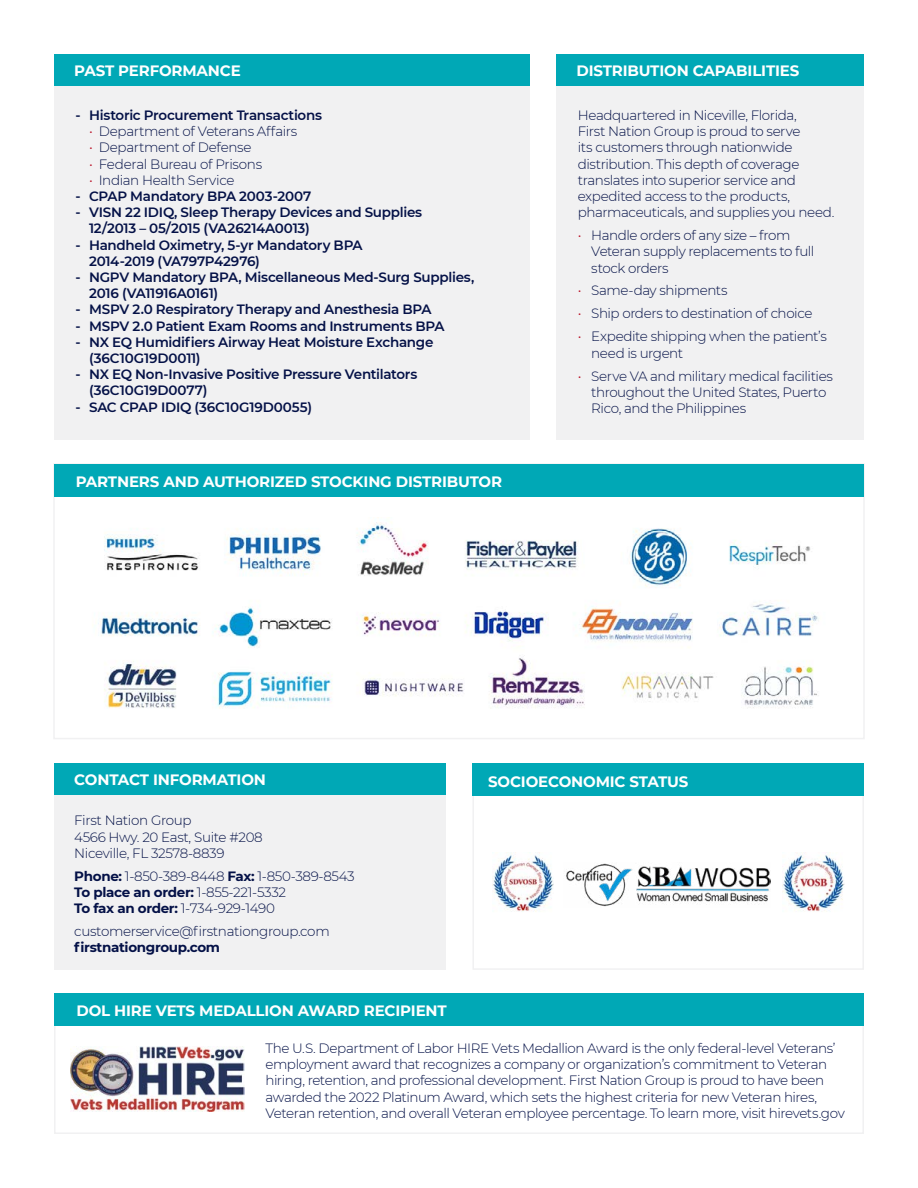
<style>
.page{position:relative;width:918px;height:1188px;background:#fff}
.page>*{position:absolute;margin:0;border:0;box-sizing:border-box;transform-origin:0 0}
.t1{font:700 15px "Montserrat";letter-spacing:-.01em;color:#fff}
.t2{font:300 13.5px/16.2px "Montserrat";letter-spacing:-.03em;color:#041147}
.t3{font:600 13.5px/16.2px "Montserrat";letter-spacing:-.02em;color:#041147}
.t4{font:700 13.5px "Montserrat";letter-spacing:-.025em;color:#041147}
.s1{color:#bb162b}
.s2{font-weight:700}
</style>
<div class="page">
<div style="left:54px;top:54px;width:475px;height:32px;background:#00a8b6"></div>
<div style="left:556px;top:54px;width:308px;height:32px;background:#00a8b6"></div>
<div style="left:54px;top:86px;width:475px;height:354px;background:#f1f1f2"></div>
<div style="left:556px;top:86px;width:308px;height:354px;background:#f1f1f2"></div>
<div style="left:472px;top:765px;width:392px;height:205px;border:2px solid #f1f1f2"></div>
<div style="left:473px;top:764px;width:391px;height:32px;background:#00a8b6"></div>
<img style="left:566px;top:863px;width:205px;height:44px">
<img style="left:492px;top:852px;width:62px;height:60px">
<img style="left:783px;top:852px;width:61px;height:59px">
<div style="left:54px;top:994px;width:810px;height:140px;border:2px solid #f1f1f2"></div>
<img style="left:70px;top:1047px;width:175px;height:64px">
<div style="left:55px;top:994px;width:809px;height:32px;background:#00a8b6"></div>
<div style="left:54px;top:763px;width:392px;height:32px;background:#00a8b6"></div>
<div style="left:54px;top:795px;width:392px;height:175px;background:#f1f1f2"></div>
<div style="left:53px;top:463px;width:812px;height:276px;border:2px solid #f1f1f2"></div>
<div style="left:54px;top:464px;width:810px;height:32px;background:#00a8b6"></div>
<img style="left:98px;top:522px;width:721px;height:187px">
<p class="t1" style="left:74px;top:59px;width:168px">PAST PERFORMANCE</p>
<p class="t1" style="left:576px;top:59px;width:224px">DISTRIBUTION CAPABILITIES</p>
<p class="t3" style="left:76px;top:106px;width:248px">- Historic Procurement Transactions</p>
<p class="t2" style="left:89px;top:123px;width:210px"><span class="s1">•</span> Department of Veterans Affairs</p>
<p class="t2" style="left:89px;top:139px;width:164px"><span class="s1">•</span> Department of Defense</p>
<p class="t2" style="left:89px;top:155px;width:175px"><span class="s1">•</span> Federal Bureau of Prisons</p>
<p class="t2" style="left:89px;top:171px;width:147px"><span class="s1">•</span> Indian Health Service</p>
<p class="t3" style="left:76px;top:187px;width:237px">- CPAP Mandatory BPA 2003-2007</p>
<p class="t3" style="left:89px;top:204px;width:335px;text-indent:-14px">- VISN 22 IDIQ, Sleep Therapy Devices and Supplies<br>12/2013 – 05/2015 (VA26214A0013)</p>
<p class="t3" style="left:89px;top:236px;width:275px;text-indent:-14px">- Handheld Oximetry, 5-yr Mandatory BPA<br>2014-2019 (VA797P42976)</p>
<p class="t3" style="left:89px;top:268px;width:387px;text-indent:-14px">- NGPV Mandatory BPA, Miscellaneous Med-Surg Supplies,<br>2016 (VA11916A0161)</p>
<p class="t3" style="left:76px;top:301px;width:357px">- MSPV 2.0 Respiratory Therapy and Anesthesia BPA</p>
<p class="t3" style="left:76px;top:317px;width:371px">- MSPV 2.0 Patient Exam Rooms and Instruments BPA</p>
<p class="t3" style="left:89px;top:333px;width:346px;text-indent:-14px">- NX EQ Humidifiers Airway Heat Moisture Exchange (36C10G19D0011)</p>
<p class="t3" style="left:89px;top:366px;width:330px;text-indent:-14px">- NX EQ Non-Invasive Positive Pressure Ventilators (36C10G19D0077)</p>
<p class="t3" style="left:76px;top:398px;width:238px">- SAC CPAP IDIQ (36C10G19D0055)</p>
<p class="t2" style="left:578px;top:107px;width:258px">Headquartered in Niceville, Florida,<br>First Nation Group is proud to serve<br>its customers through nationwide distribution. This depth of coverage translates into superior service and expedited access to the products, pharmaceuticals, and supplies you need.</p>
<p class="t2" style="left:591px;top:227px;width:225px;text-indent:-14px"><span class="s1">•</span> Handle orders of any size – from<br>Veteran supply replacements to full stock orders</p>
<p class="t2" style="left:578px;top:282px;width:151px"><span class="s1">•</span> Same-day shipments</p>
<p class="t2" style="left:578px;top:305px;width:236px"><span class="s1">•</span> Ship orders to destination of choice</p>
<p class="t2" style="left:591px;top:328px;width:237px;text-indent:-14px"><span class="s1">•</span> Expedite shipping when the patient’s need is urgent</p>
<p class="t2" style="left:591px;top:367px;width:243px;text-indent:-14px"><span class="s1">•</span> Serve VA and military medical facilities throughout the United States, Puerto<br>Rico, and the Philippines</p>
<p class="t1" style="left:76px;top:471px;width:428px">PARTNERS AND AUTHORIZED STOCKING DISTRIBUTOR</p>
<p class="t1" style="left:74px;top:768px;width:193px">CONTACT INFORMATION</p>
<p class="t2" style="left:74px;top:812px;width:190px">First Nation Group<br>4566 Hwy. 20 East, Suite #208<br>Niceville, FL 32578-8839</p>
<p class="t2" style="left:74px;top:867px;width:282px"><span class="s2">Phone:</span> 1-850-389-8448 <span class="s2">Fax:</span> 1-850-389-8543<br><span class="s2">To place an order:</span> 1-855-221-5332<br><span class="s2">To fax an order:</span> 1-734-929-1490</p>
<p class="t2" style="left:74px;top:923px;width:257px">customerservice@firstnationgroup.com</p>
<p class="t4" style="left:74px;top:938px;width:147px">firstnationgroup.com</p>
<p class="t1" style="left:76px;top:999px;width:372px">DOL HIRE VETS MEDALLION AWARD RECIPIENT</p>
<p class="t1" style="left:488px;top:771px;width:202px">SOCIOECONOMIC STATUS</p>
<p class="t2" style="left:265px;top:1040px;width:581px">The U.S. Department of Labor HIRE Vets Medallion Award is the only federal-level Veterans’ employment award that recognizes a company or organization’s commitment to Veteran hiring, retention, and professional development. First Nation Group is proud to have been awarded the 2022 Platinum Award, which sets the highest criteria for new Veteran hires, Veteran retention, and overall Veteran employee percentage. To learn more, visit hirevets.gov</p>
</div>
